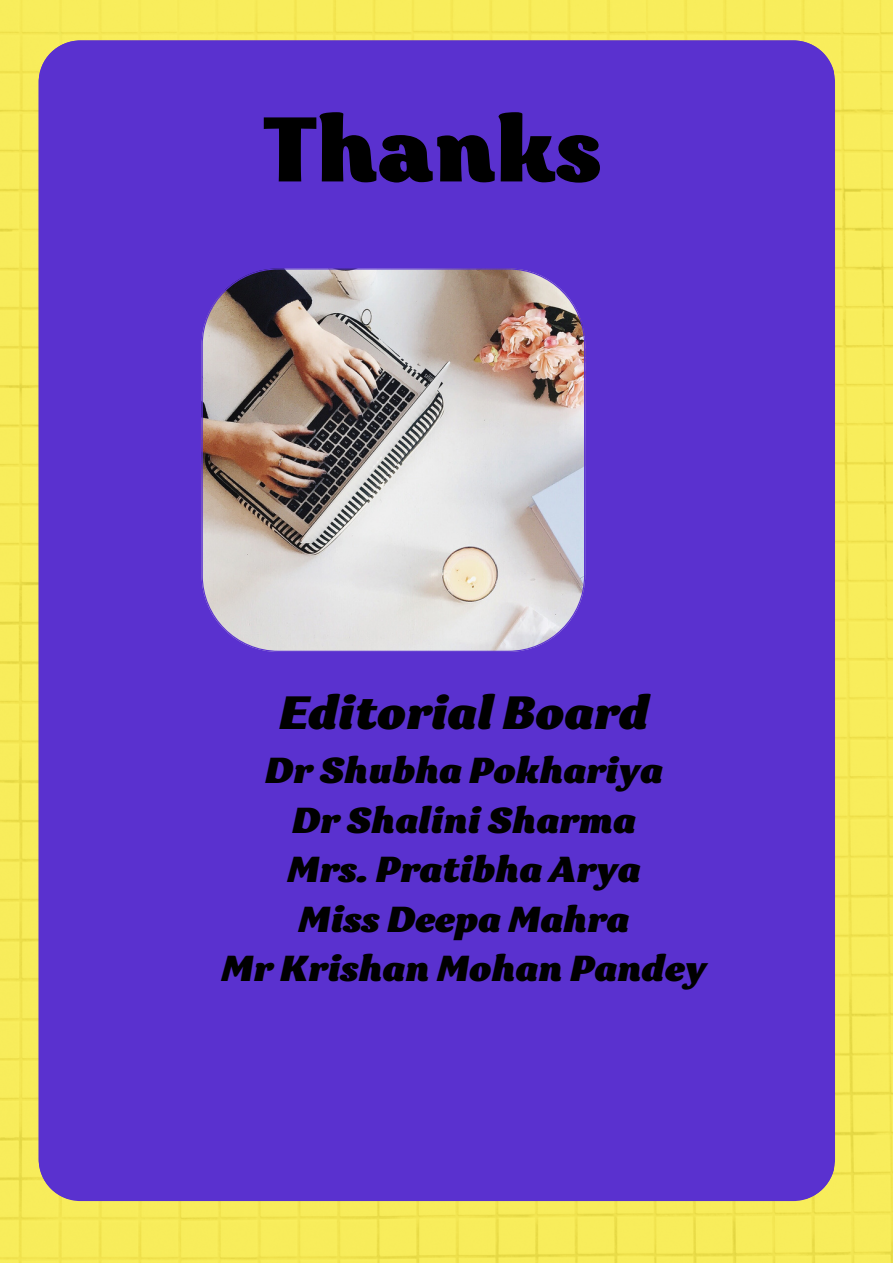
<style>
.page{position:relative;width:893px;height:1264px;background:#fff}
.page>*{position:absolute;margin:0;border:0;box-sizing:border-box;transform-origin:0 0}
.t1{font:900 91.35px "Garbata";color:#000}
.t2{font:italic 900 46.65px "Garbata";color:#000}
.t3{font:italic 900 36.15px/49.5px "Garbata";color:#000;text-align:center}
</style>
<div class="page">
<img style="left:0;top:0;width:892px;height:1262px">
<div style="left:39px;top:40px;width:795px;height:1160px;background:#5a31cf"></div>
<div style="left:80px;top:1097px;width:714px;height:65px;background:#5a31cf"></div>
<img style="left:202px;top:268px;width:383px;height:384px">
<h1 class="t1" style="left:264px;top:117px;width:338px">Thanks</h1>
<p class="t2" style="left:279px;top:696px;width:371px">Editorial Board</p>
<p class="t3" style="left:221px;top:749px;width:487px">Dr Shubha Pokhariya<br>Dr Shalini Sharma<br>Mrs. Pratibha Arya<br>Miss Deepa Mahra<br>Mr Krishan Mohan Pandey</p>
</div>
